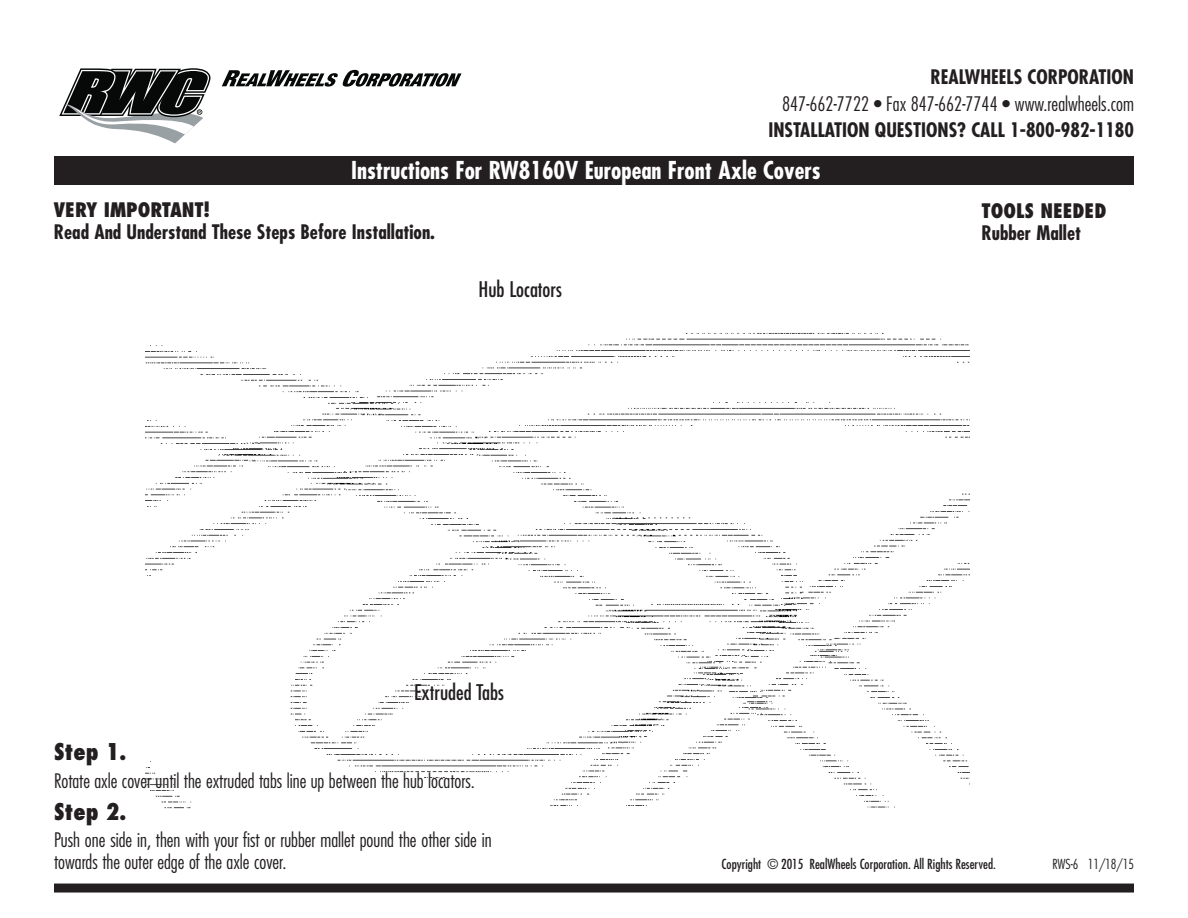
<style>
.page{position:relative;width:1188px;height:918px;background:#fff}
.page>*{position:absolute;margin:0;border:0;box-sizing:border-box;transform-origin:0 0}
.t1{font:700 condensed 24px "Futura";color:#fff}
.t2{font:800 condensed 22.5px "Futura";color:#231f20}
.t3{font:condensed 21px "Futura";color:#231f20}
.t4{font:300 condensed 19.5px/21.8px "Futura";color:#231f20}
.t5{font:700 condensed 19.5px "Futura";color:#231f20}
.t6{font:800 condensed 19.5px "Futura";color:#231f20}
.t7{font:condensed 13.5px "Futura";color:#231f20}
.t8{font:300 condensed 13.5px "Futura";color:#231f20}
</style>
<div class="page">
<img style="left:146px;top:333px;width:823px;height:476px">
<div style="left:55px;top:156px;width:1079px;height:29px;background:#231f20"></div>
<div style="left:54px;top:884px;width:1080px;height:9px;background:#231f20"></div>
<svg style="left:59px;top:68px;width:152px;height:75px"></svg>
<svg style="left:222px;top:70px;width:240px;height:17px"></svg>
<p class="t5" style="left:930px;top:69px;width:205px">REALWHEELS CORPORATION</p>
<p class="t4" style="left:782px;top:95px;width:353px">847-662-7722 • Fax 847-662-7744 • www.realwheels.com</p>
<p class="t5" style="left:768px;top:121px;width:367px">INSTALLATION QUESTIONS? CALL 1-800-982-1180</p>
<p class="t1" style="left:351px;top:160px;width:471px">Instructions For RW8160V European Front Axle Covers</p>
<p class="t6" style="left:54px;top:201px;width:157px">VERY IMPORTANT!</p>
<p class="t5" style="left:54px;top:223px;width:383px">Read And Understand These Steps Before Installation.</p>
<p class="t3" style="left:479px;top:280px;width:85px">Hub Locators</p>
<p class="t3" style="left:414px;top:682px;width:91px">Extruded Tabs</p>
<p class="t6" style="left:981px;top:202px;width:126px">TOOLS NEEDED</p>
<p class="t5" style="left:981px;top:224px;width:101px">Rubber Mallet</p>
<p class="t2" style="left:54px;top:742px;width:74px">Step 1.</p>
<p class="t4" style="left:54px;top:771px;width:422px">Rotate axle cover until the extruded tabs line up between the hub locators.</p>
<p class="t2" style="left:54px;top:802px;width:74px">Step 2.</p>
<p class="t4" style="left:54px;top:831px;width:439px">Push one side in, then with your fist or rubber mallet pound the other side in towards the outer edge of the axle cover.</p>
<p class="t7" style="left:722px;top:858px;width:276px">Copyright © 2015 RealWheels Corporation. All Rights Reserved.</p>
<p class="t8" style="left:1052px;top:858px;width:83px">RWS-6 11/18/15</p>
</div>
